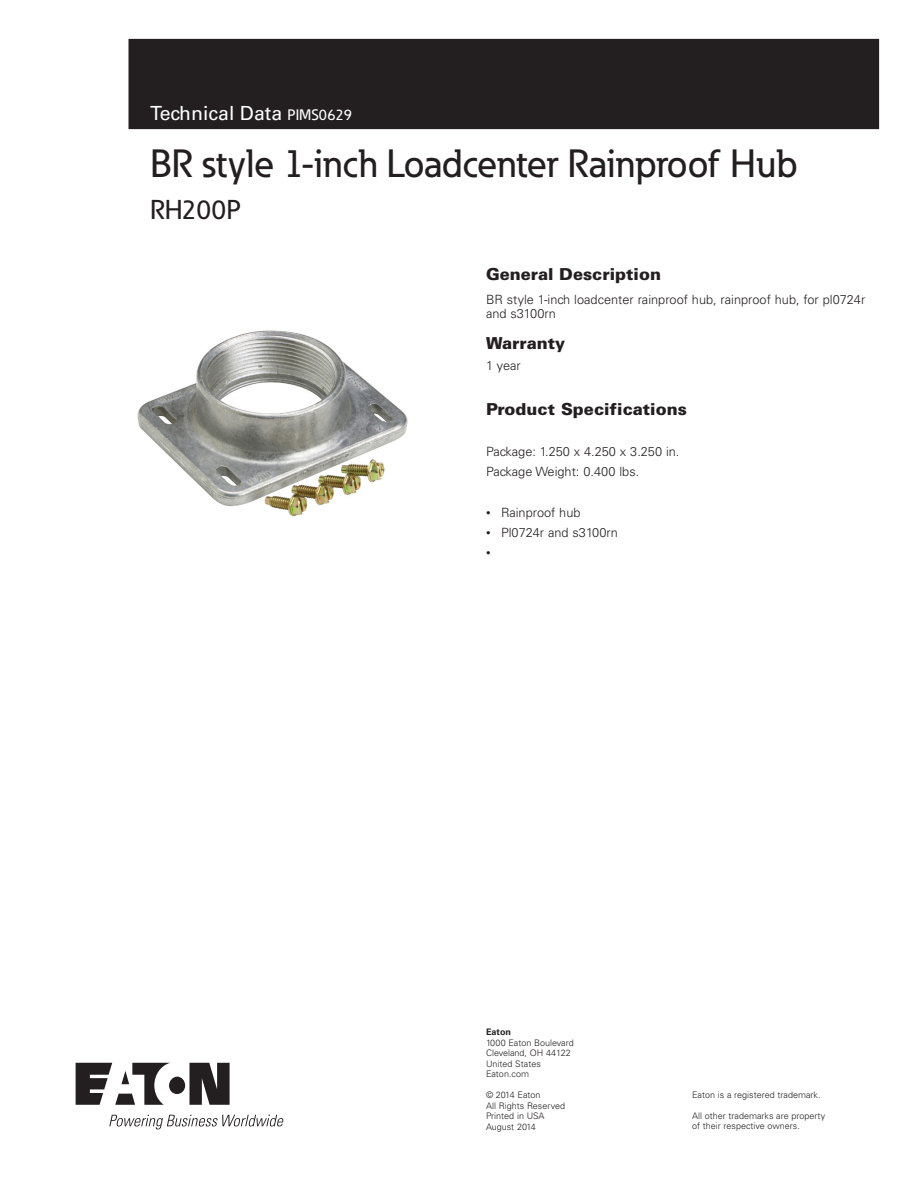
<style>
.page{position:relative;width:918px;height:1188px;background:#fff}
.page>*{position:absolute;margin:0;border:0;box-sizing:border-box;transform-origin:0 0}
._00_Product{font:500 39px "Eaton";color:#231f20}
._00_Product-2{font:500 27px "Eaton";color:#231f20}
._00_Application{font:19.5px "Univers LT Std";color:#fff}
._02_Body{font:900 16.5px "Univers LT Std";color:#231f20}
._01_Head1{font:900 16.5px "Univers LT Std";color:#231f20}
._02_Body_Last{font:300 12.75px/14.2px "Univers LT Std";color:#231f20}
._02_Body-2{font:300 12.75px "Univers LT Std";color:#231f20}
._12_Backpage_Body{font:300 9px/10.5px "Univers LT Std";color:#231f20}
._12_Backpage_Body-2{font:700 9px "Univers LT Std";color:#231f20}
.s1{font-family:"Eaton";font-weight:500;font-size:15px}
.s2{font-size:9px}
</style>
<div class="page">
<div style="left:129px;top:39px;width:750px;height:90px;background:#231f20"></div>
<svg style="left:76px;top:1063px;width:154px;height:42px"></svg>
<svg style="left:109px;top:1115px;width:175px;height:14px"></svg>
<img style="left:137px;top:330px;width:271px;height:187px">
<p class="_00_Application" style="left:150px;top:102px;width:203px">Technical Data <span class="s1">PIMS0629</span></p>
<p class="_00_Product" style="left:150px;top:139px;width:649px">BR style 1-inch Loadcenter Rainproof Hub</p>
<p class="_00_Product-2" style="left:150px;top:193px;width:92px">RH200P</p>
<p class="_01_Head1" style="left:486px;top:264px;width:177px">General Description</p>
<p class="_02_Body_Last" style="left:486px;top:292px;width:381px">BR style 1-inch loadcenter rainproof hub, rainproof hub, for pl0724r and s3100rn</p>
<p class="_02_Body" style="left:486px;top:333px;width:81px">Warranty</p>
<p class="_02_Body-2" style="left:486px;top:357px;width:36px">1 year</p>
<p class="_02_Body" style="left:486px;top:399px;width:202px">Product Specifications</p>
<p class="_02_Body-2" style="left:486px;top:444px;width:195px">Package: 1.250 x 4.250 x 3.250 in.</p>
<p class="_02_Body-2" style="left:486px;top:464px;width:155px">Package Weight: 0.400 lbs.</p>
<p class="_02_Body_Last" style="left:486px;top:505px;width:96px"><span class="s2">•</span> Rainproof hub</p>
<p class="_02_Body_Last" style="left:486px;top:525px;width:133px"><span class="s2">•</span> Pl0724r and s3100rn</p>
<p class="_12_Backpage_Body" style="left:486px;top:548px;width:6px">•</p>
<p class="_12_Backpage_Body-2" style="left:486px;top:1027px;width:27px">Eaton</p>
<p class="_12_Backpage_Body" style="left:486px;top:1037px;width:89px">1000 Eaton Boulevard</p>
<p class="_12_Backpage_Body" style="left:486px;top:1048px;width:86px">Cleveland, OH 44122</p>
<p class="_12_Backpage_Body" style="left:486px;top:1058px;width:56px">United States</p>
<p class="_12_Backpage_Body" style="left:486px;top:1069px;width:45px">Eaton.com</p>
<p class="_12_Backpage_Body" style="left:486px;top:1090px;width:56px">© 2014 Eaton</p>
<p class="_12_Backpage_Body" style="left:486px;top:1100px;width:81px">All Rights Reserved</p>
<p class="_12_Backpage_Body" style="left:486px;top:1111px;width:60px">Printed in USA</p>
<p class="_12_Backpage_Body" style="left:486px;top:1121px;width:51px">August 2014</p>
<p class="_12_Backpage_Body" style="left:692px;top:1090px;width:130px">Eaton is a registered trademark.</p>
<p class="_12_Backpage_Body" style="left:692px;top:1111px;width:135px">All other trademarks are property of their respective owners.</p>
</div>
